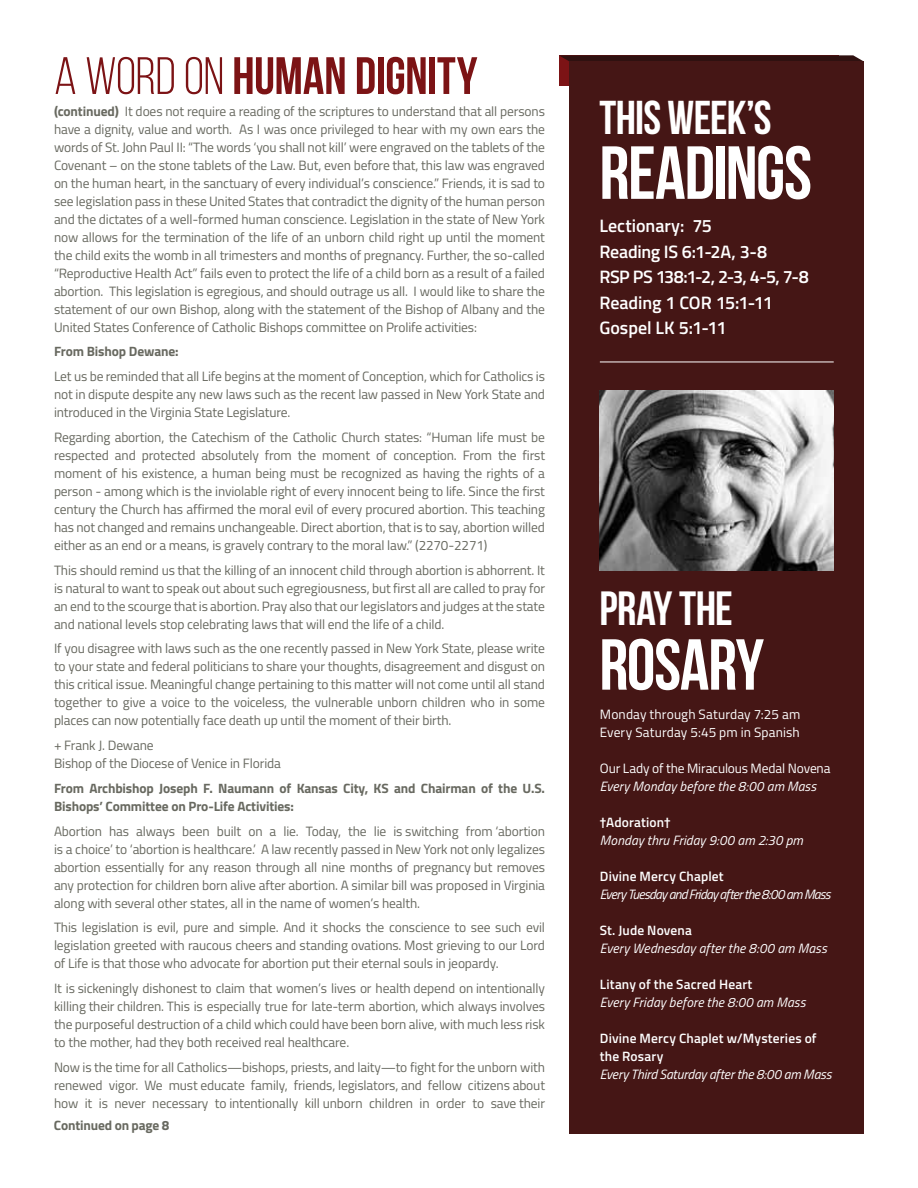
<style>
.page{position:relative;width:918px;height:1188px;background:#fff}
.page>*{position:absolute;margin:0;border:0;box-sizing:border-box;transform-origin:0 0}
.t1{font:75px "Bebas Neue";letter-spacing:-.02em;color:#fff}
.t2{font:72px "Bebas Neue";letter-spacing:-.015em;color:#fff}
.t3{font:52.5px "Bebas Neue";letter-spacing:-.01em;color:#7c1315}
.t4{font:48px "Bebas Neue";letter-spacing:-.01em;color:#fff}
.t5{font:47.4px "Bebas Neue";letter-spacing:-.02em;color:#fff}
.t6{font:600 18px/25.5px "Titillium";letter-spacing:-.005em;color:#fff}
.t7{font:13.5px/18px "Titillium";letter-spacing:-.01em;color:#686960;text-align:justify}
.t8{font:italic 13.5px "Titillium";color:#fff}
.t9{font:700 13.5px/18px "Titillium";letter-spacing:-.01em;color:#686960}
.t10{font:600 13.5px/18px "Titillium";letter-spacing:.01em;color:#fff}
.t11{font:13.5px/18px "Titillium";letter-spacing:.005em;color:#fff}
.t12{font:italic 13.5px "Titillium";letter-spacing:-.05em;color:#fff}
.s1{font-style:inherit}
.s2{font-weight:700}
</style>
<div class="page">
<div style="left:559px;top:55px;width:279px;height:31px;background:#7c1315"></div>
<svg style="left:559px;top:55px;width:304px;height:6px;background:#381514"></svg>
<div style="left:570px;top:61px;width:294px;height:1073px;background:#451615"></div>
<hr style="left:600px;top:362px;width:234px;height:1px;background:#fff">
<img style="left:600px;top:391px;width:234px;height:180px">
<h3 class="t3" style="left:54px;top:47px;width:425px"><span class="s1">A WORD ON</span> HUMAN DIGNITY</h3>
<p class="t7" style="left:54px;top:101px;width:493px"><span class="s2">(continued)</span> It does not require a reading of the scriptures to understand that all persons have a dignity, value and worth. As I was once privileged to hear with my own ears the words of St. John Paul II: “The words ‘you shall not kill’ were engraved on the tablets of the Covenant – on the stone tablets of the Law. But, even before that, this law was engraved on the human heart, in the sanctuary of every individual’s conscience.” Friends, it is sad to see legislation pass in these United States that contradict the dignity of the human person and the dictates of a well-formed human conscience. Legislation in the state of New York now allows for the termination of the life of an unborn child right up until the moment the child exits the womb in all trimesters and months of pregnancy. Further, the so-called “Reproductive Health Act” fails even to protect the life of a child born as a result of a failed abortion. This legislation is egregious, and should outrage us all. I would like to share the statement of our own Bishop, along with the statement of the Bishop of Albany and the United States Conference of Catholic Bishops committee on Prolife activities:</p>
<p class="t9" style="left:54px;top:342px;width:126px">From Bishop Dewane:</p>
<p class="t7" style="left:54px;top:367px;width:493px">Let us be reminded that all Life begins at the moment of Conception, which for Catholics is not in dispute despite any new laws such as the recent law passed in New York State and introduced in the Virginia State Legislature.</p>
<p class="t7" style="left:54px;top:428px;width:493px">Regarding abortion, the Catechism of the Catholic Church states: “Human life must be respected and protected absolutely from the moment of conception. From the first moment of his existence, a human being must be recognized as having the rights of a person - among which is the inviolable right of every innocent being to life. Since the first century the Church has affirmed the moral evil of every procured abortion. This teaching has not changed and remains unchangeable. Direct abortion, that is to say, abortion willed either as an end or a means, is gravely contrary to the moral law.” (2270-2271)</p>
<p class="t7" style="left:54px;top:560px;width:493px">This should remind us that the killing of an innocent child through abortion is abhorrent. It is natural to want to speak out about such egregiousness, but first all are called to pray for an end to the scourge that is abortion. Pray also that our legislators and judges at the state and national levels stop celebrating laws that will end the life of a child.</p>
<p class="t7" style="left:54px;top:639px;width:493px">If you disagree with laws such as the one recently passed in New York State, please write to your state and federal politicians to share your thoughts, disagreement and disgust on this critical issue. Meaningful change pertaining to this matter will not come until all stand together to give a voice to the voiceless, the vulnerable unborn children who in some places can now potentially face death up until the moment of their birth.</p>
<p class="t7" style="left:54px;top:736px;width:228px">+ Frank J. Dewane<br>Bishop of the Diocese of Venice in Florida</p>
<p class="t9" style="left:54px;top:778px;width:493px">From Archbishop Joseph F. Naumann of Kansas City, KS and Chairman of the U.S.<br>Bishops’ Committee on Pro-Life Activities:</p>
<p class="t7" style="left:54px;top:821px;width:493px">Abortion has always been built on a lie. Today, the lie is switching from ‘abortion is a choice’ to ‘abortion is healthcare.’ A law recently passed in New York not only legalizes abortion essentially for any reason through all nine months of pregnancy but removes any protection for children born alive after abortion. A similar bill was proposed in Virginia along with several other states, all in the name of women’s health.</p>
<p class="t7" style="left:54px;top:918px;width:493px">This legislation is evil, pure and simple. And it shocks the conscience to see such evil legislation greeted with raucous cheers and standing ovations. Most grieving to our Lord of Life is that those who advocate for abortion put their eternal souls in jeopardy.</p>
<p class="t7" style="left:54px;top:979px;width:493px">It is sickeningly dishonest to claim that women’s lives or health depend on intentionally killing their children. This is especially true for late-term abortion, which always involves the purposeful destruction of a child which could have been born alive, with much less risk to the mother, had they both received real healthcare.</p>
<p class="t7" style="left:54px;top:1057px;width:493px">Now is the time for all Catholics—bishops, priests, and laity—to fight for the unborn with renewed vigor. We must educate family, friends, legislators, and fellow citizens about how it is never necessary to intentionally kill unborn children in order to save their</p>
<p class="t9" style="left:54px;top:1116px;width:117px">Continued on page 8</p>
<h3 class="t5" style="left:599px;top:92px;width:174px">THIS WEEK’S</h3>
<h1 class="t1" style="left:599px;top:132px;width:214px">READINGS</h1>
<h3 class="t6" style="left:599px;top:212px;width:211px">Lectionary: 75<br>Reading IS 6:1-2A, 3-8<br>RSP PS 138:1-2, 2-3, 4-5, 7-8<br>Reading 1 COR 15:1-11<br>Gospel LK 5:1-11</h3>
<h3 class="t4" style="left:599px;top:582px;width:135px">PRAY THE</h3>
<h2 class="t2" style="left:599px;top:625px;width:166px">ROSARY</h2>
<p class="t11" style="left:600px;top:704px;width:202px">Monday through Saturday 7:25 am<br>Every Saturday 5:45 pm in Spanish</p>
<p class="t11" style="left:600px;top:758px;width:232px">Our Lady of the Miraculous Medal Novena</p>
<p class="t8" style="left:600px;top:776px;width:218px">Every Monday before the 8:00 am Mass</p>
<p class="t10" style="left:600px;top:812px;width:72px">†Adoration†</p>
<p class="t8" style="left:600px;top:830px;width:205px">Monday thru Friday 9:00 am 2:30 pm</p>
<p class="t10" style="left:600px;top:866px;width:125px">Divine Mercy Chaplet</p>
<p class="t12" style="left:600px;top:884px;width:232px">Every Tuesday and Friday after the 8:00 am Mass</p>
<p class="t10" style="left:600px;top:920px;width:94px">St. Jude Novena</p>
<p class="t8" style="left:600px;top:938px;width:228px">Every Wednesday after the 8:00 am Mass</p>
<p class="t10" style="left:600px;top:974px;width:154px">Litany of the Sacred Heart</p>
<p class="t8" style="left:600px;top:992px;width:207px">Every Friday before the 8:00 am Mass</p>
<p class="t10" style="left:600px;top:1028px;width:218px">Divine Mercy Chaplet w/Mysteries of the Rosary</p>
<p class="t8" style="left:600px;top:1064px;width:233px">Every Third Saturday after the 8:00 am Mass</p>
</div>
